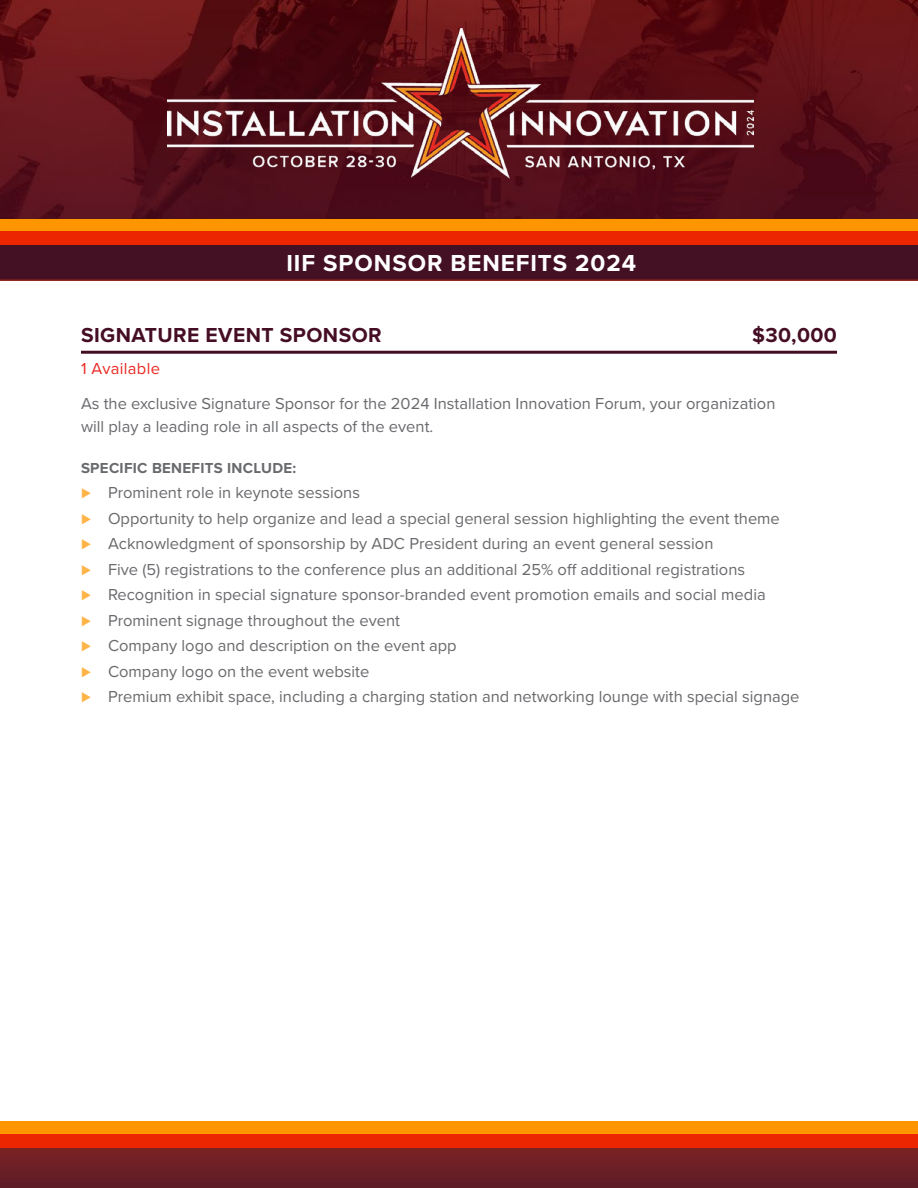
<style>
.page{position:relative;width:918px;height:1188px;background:#fff}
.page>*{position:absolute;margin:0;border:0;box-sizing:border-box;transform-origin:0 0}
.DESCRIPTION{font:700 24px "Proxima Nova";letter-spacing:.04em;color:#fff}
.NAME{font:700 21px "Proxima Nova";letter-spacing:.02em;color:#450e24}
.Paragraph{font:16.5px/22.5px "Proxima Nova";color:#696a6d}
.NAME-2{font:16.5px "Proxima Nova";letter-spacing:.02em;color:#e92a25}
.Paragraph-2{font:700 15px "Proxima Nova";letter-spacing:.02em;color:#696a6d}
.s1{color:#ffb447}
</style>
<div class="page">
<div style="left:0;top:245px;width:918px;height:36px;background:#441024"></div>
<svg style="left:0;top:1148px;width:918px;height:40px;background:#6b1f25"></svg>
<img style="left:0;top:0;width:918px;height:219px">
<img style="left:168px;top:28px;width:586px;height:154px">
<div style="left:0;top:219px;width:918px;height:14px;background:#ff9600"></div>
<div style="left:0;top:231px;width:918px;height:14px;background:#eb2600"></div>
<div style="left:0;top:1121px;width:918px;height:13px;background:#ff9600"></div>
<div style="left:0;top:1134px;width:918px;height:14px;background:#eb2600"></div>
<hr style="left:81px;top:351px;width:756px;height:3px;background:#450e24">
<p class="DESCRIPTION" style="left:286px;top:245px;width:351px">IIF SPONSOR BENEFITS 2024</p>
<p class="NAME" style="left:81px;top:319px;width:302px">SIGNATURE EVENT SPONSOR</p>
<p class="NAME-2" style="left:81px;top:357px;width:81px">1 Available</p>
<p class="NAME" style="left:752px;top:319px;width:86px">$30,000</p>
<p class="Paragraph" style="left:81px;top:392px;width:696px">As the exclusive Signature Sponsor for the 2024 Installation Innovation Forum, your organization will play a leading role in all aspects of the event.</p>
<p class="Paragraph-2" style="left:81px;top:457px;width:217px">SPECIFIC BENEFITS INCLUDE:</p>
<p class="Paragraph" style="left:81px;top:481px;width:281px"><span class="s1">⊲</span> Prominent role in keynote sessions</p>
<p class="Paragraph" style="left:81px;top:506px;width:700px"><span class="s1">⊲</span> Opportunity to help organize and lead a special general session highlighting the event theme</p>
<p class="Paragraph" style="left:81px;top:532px;width:634px"><span class="s1">⊲</span> Acknowledgment of sponsorship by ADC President during an event general session</p>
<p class="Paragraph" style="left:81px;top:557px;width:666px"><span class="s1">⊲</span> Five (5) registrations to the conference plus an additional 25% off additional registrations</p>
<p class="Paragraph" style="left:81px;top:583px;width:686px"><span class="s1">⊲</span> Recognition in special signature sponsor-branded event promotion emails and social media</p>
<p class="Paragraph" style="left:81px;top:608px;width:321px"><span class="s1">⊲</span> Prominent signage throughout the event</p>
<p class="Paragraph" style="left:81px;top:634px;width:377px"><span class="s1">⊲</span> Company logo and description on the event app</p>
<p class="Paragraph" style="left:81px;top:659px;width:290px"><span class="s1">⊲</span> Company logo on the event website</p>
<p class="Paragraph" style="left:81px;top:685px;width:720px"><span class="s1">⊲</span> Premium exhibit space, including a charging station and networking lounge with special signage</p>
</div>
